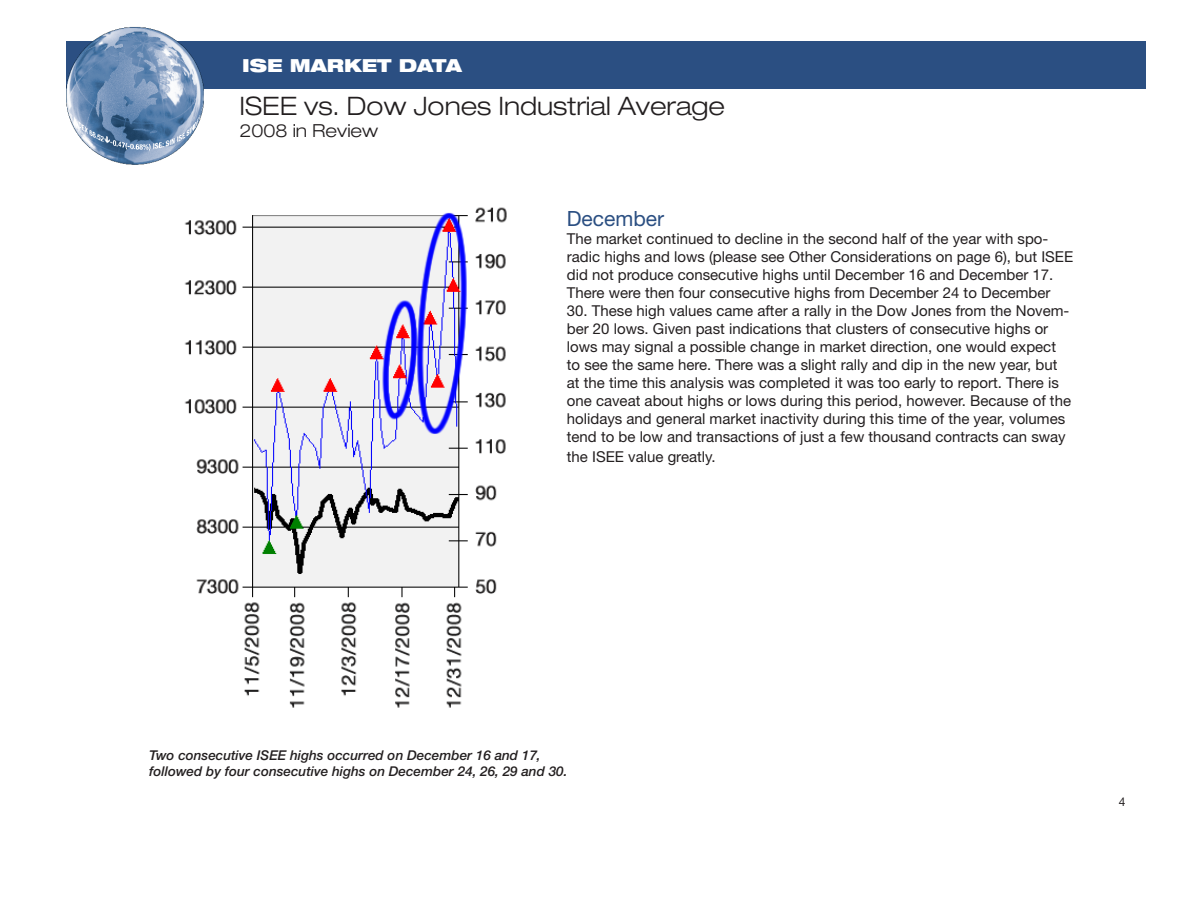
<style>
.page{position:relative;width:1188px;height:918px;background:#fff}
.page>*{position:absolute;margin:0;border:0;box-sizing:border-box;transform-origin:0 0}
.t1{font:300 expanded 25.5px "Helvetica Neue";color:#231f20}
.t2{font:21px "Helvetica Neue";color:#2b4f82}
.t3{font:900 expanded 18px "Helvetica Neue";color:#fff}
.t4{font:300 expanded 18px "Helvetica Neue";color:#231f20}
.t5{font:15px/18px "Helvetica Neue";color:#231f20}
.t6{font:italic 500 13.5px "Helvetica Neue";color:#231f20}
.t7{font:12px "Helvetica Neue";color:#231f20}
</style>
<div class="page">
<div style="left:66px;top:42px;width:1080px;height:47px;background:#2b4f82"></div>
<img style="left:66px;top:27px;width:140px;height:138px">
<img style="left:184px;top:207px;width:323px;height:501px">
<p class="t3" style="left:242px;top:53px;width:221px">ISE MARKET DATA</p>
<h1 class="t1" style="left:240px;top:91px;width:487px">ISEE vs. Dow Jones Industrial Average</h1>
<p class="t4" style="left:240px;top:119px;width:140px">2008 in Review</p>
<p class="t2" style="left:567px;top:206px;width:99px">December</p>
<p class="t5" style="left:567px;top:229px;width:508px">The market continued to decline in the second half of the year with spo&shy;radic highs and lows (please see Other Considerations on page 6), but ISEE did not produce consecutive highs until December 16 and December 17.<br>There were then four consecutive highs from December 24 to December</p>
<p class="t5" style="left:567px;top:301px;width:506px">30. These high values came after a rally in the Dow Jones from the Novem&shy;ber 20 lows. Given past indications that clusters of consecutive highs or lows may signal a possible change in market direction, one would expect to see the same here. There was a slight rally and dip in the new year, but at the time this analysis was completed it was too early to report. There is one caveat about highs or lows during this period, however. Because of the holidays and general market inactivity during this time of the year, volumes tend to be low and transactions of just a few thousand contracts can sway</p>
<p class="t5" style="left:567px;top:447px;width:150px">the ISEE value greatly.</p>
<p class="t6" style="left:149px;top:747px;width:393px">Two consecutive ISEE highs occurred on December 16 and 17,</p>
<p class="t6" style="left:149px;top:763px;width:420px">followed by four consecutive highs on December 24, 26, 29 and 30.</p>
<p class="t7" style="left:1119px;top:795px;width:8px">4</p>
</div>
